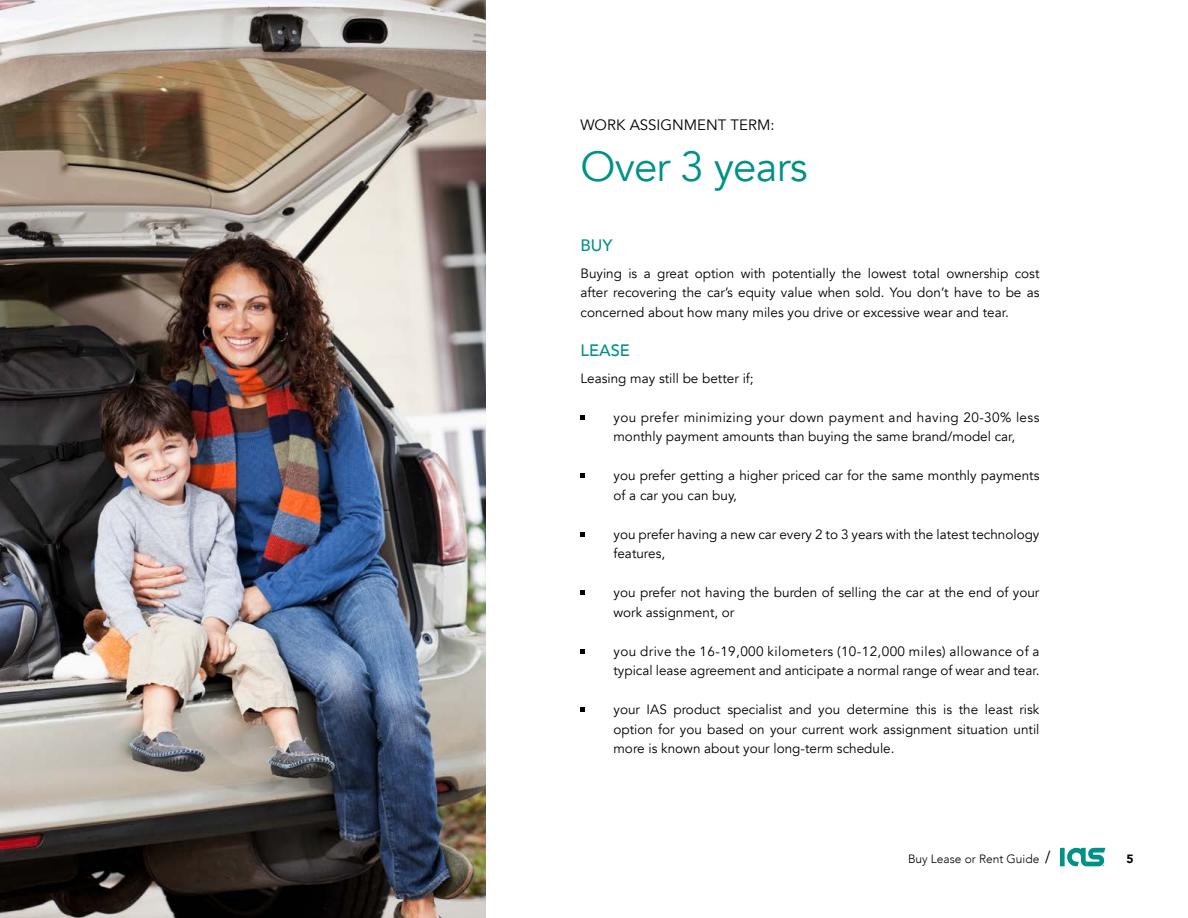
<style>
.page{position:relative;width:1188px;height:918px;background:#fff}
.page>*{position:absolute;margin:0;border:0;box-sizing:border-box;transform-origin:0 0}
.t1{font:42px "Avenir";letter-spacing:-.02em;color:#009189}
.t2{font:500 16.5px "Avenir";color:#009189}
.t3{font:15px "Avenir";color:#000}
.t4{font:13.5px/19.5px "Avenir";color:#000}
.t5{font:300 12px "Avenir";color:#000}
.t6{font:900 12px "Avenir";color:#000}
.s1{font-family:"Proxima Nova";font-weight:400;font-size:18px}
</style>
<div class="page">
<svg style="left:1060px;top:848px;width:45px;height:18px"></svg>
<svg style="left:580px;top:415px;width:5px;height:4px"></svg>
<svg style="left:580px;top:474px;width:5px;height:4px"></svg>
<svg style="left:580px;top:532px;width:5px;height:4px"></svg>
<svg style="left:580px;top:591px;width:5px;height:4px"></svg>
<svg style="left:580px;top:649px;width:5px;height:4px"></svg>
<svg style="left:580px;top:708px;width:5px;height:4px"></svg>
<img style="left:0;top:0;width:486px;height:918px">
<p class="t3" style="left:580px;top:116px;width:196px">WORK ASSIGNMENT TERM:</p>
<h1 class="t1" style="left:580px;top:141px;width:229px">Over 3 years</h1>
<p class="t2" style="left:580px;top:231px;width:34px">BUY</p>
<p class="t4" style="left:580px;top:263px;width:461px;text-align:justify">Buying is a great option with potentially the lowest total ownership cost after recovering the car’s equity value when sold. You don’t have to be as concerned about how many miles you drive or excessive wear and tear.</p>
<p class="t2" style="left:580px;top:336px;width:51px">LEASE</p>
<p class="t4" style="left:580px;top:368px;width:175px">Leasing may still be better if;</p>
<p class="t4" style="left:613px;top:407px;width:427px">you prefer minimizing your down payment and having 20-30% less monthly payment amounts than buying the same brand/model car,</p>
<p class="t4" style="left:613px;top:466px;width:427px">you prefer getting a higher priced car for the same monthly payments of a car you can buy,</p>
<p class="t4" style="left:613px;top:524px;width:428px">you prefer having a new car every 2 to 3 years with the latest technology features,</p>
<p class="t4" style="left:613px;top:583px;width:427px">you prefer not having the burden of selling the car at the end of your work assignment, or</p>
<p class="t4" style="left:613px;top:641px;width:428px">you drive the 16-19,000 kilometers (10-12,000 miles) allowance of a typical lease agreement and anticipate a normal range of wear and tear.</p>
<p class="t4" style="left:613px;top:700px;width:428px;text-align:justify">your IAS product specialist and you determine this is the least risk option for you based on your current work assignment situation until more is known about your long-term schedule.</p>
<p class="t5" style="left:908px;top:851px;width:144px">Buy Lease or Rent Guide <span class="s1">/</span></p>
<p class="t6" style="left:1127px;top:848px;width:9px">5</p>
</div>
